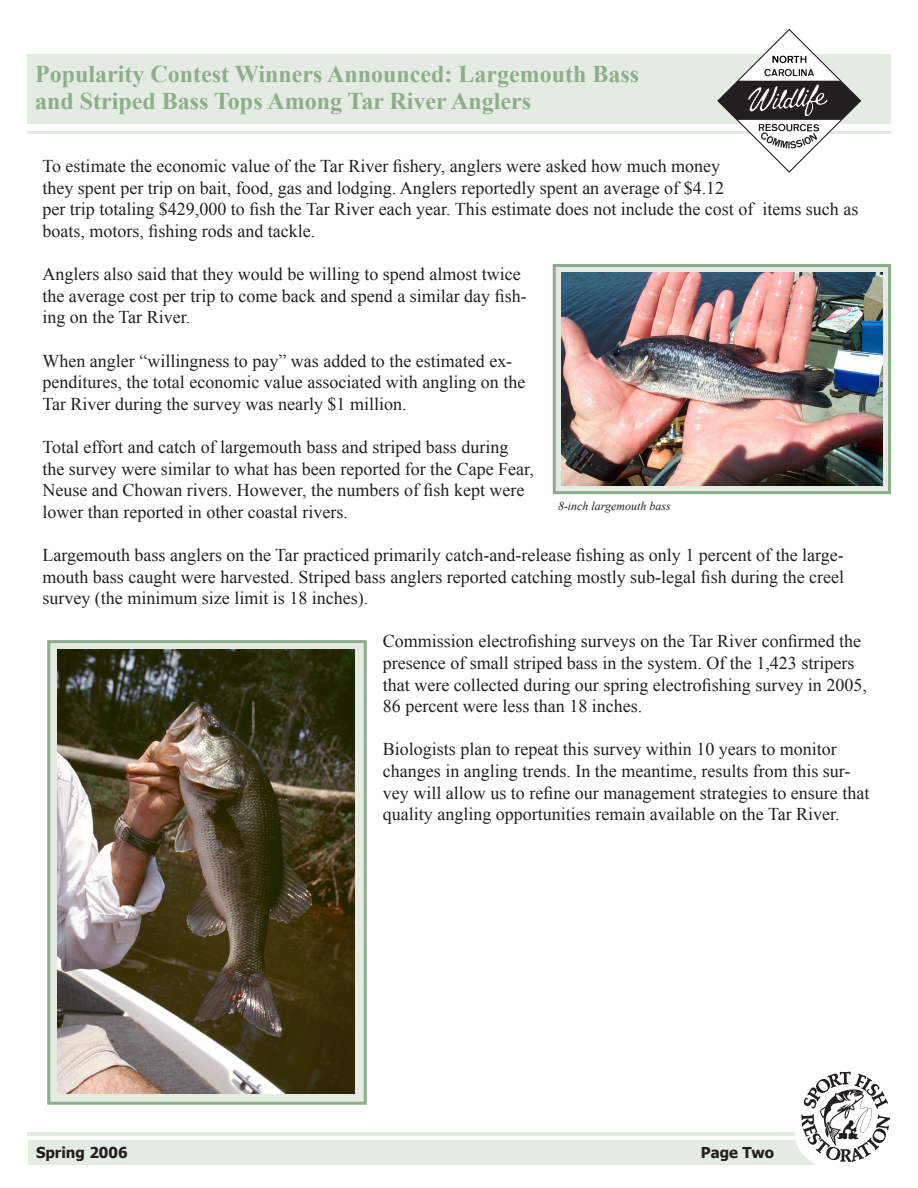
<style>
.page{position:relative;width:918px;height:1188px;background:#fff}
.page>*{position:absolute;margin:0;border:0;box-sizing:border-box;transform-origin:0 0}
.t1{font:700 24px/27px "Times New Roman";color:#8eae8b}
.t2{font:18px/21.6px "Times New Roman";color:#231f20}
.t3{font:700 15px "Tahoma";color:#231f20}
.t4{font:italic 12px "Times New Roman";color:#231f20}
</style>
<div class="page">
<div style="left:27px;top:55px;width:864px;height:69px;background:#e3ebe2"></div>
<hr style="left:27px;top:131px;width:864px;height:3px;background:#e3ebe2">
<svg style="left:716px;top:28px;width:146px;height:145px"></svg>
<div style="left:554px;top:266px;width:336px;height:227px;background:#e3ebe2"></div>
<img style="left:561px;top:273px;width:321px;height:213px">
<div style="left:553px;top:264px;width:338px;height:230px;border:3px solid #8eae8b"></div>
<div style="left:49px;top:642px;width:316px;height:461px;background:#e3ebe2"></div>
<img style="left:58px;top:650px;width:296px;height:444px">
<div style="left:47px;top:640px;width:320px;height:465px;border:3px solid #8eae8b"></div>
<hr style="left:27px;top:1132px;width:774px;height:4px;background:#e3ebe2">
<div style="left:28px;top:1141px;width:790px;height:24px;background:#e3ebe2"></div>
<svg style="left:792px;top:1132px;width:26px;height:33px"></svg>
<img style="left:800px;top:1071px;width:91px;height:91px">
<p class="t1" style="left:35px;top:59px;width:605px">Popularity Contest Winners Announced: Largemouth Bass and Striped Bass Tops Among Tar River Anglers</p>
<p class="t2" style="left:42px;top:155px;width:679px">To estimate the economic value of the Tar River fishery, anglers were asked how much money</p>
<p class="t2" style="left:42px;top:177px;width:683px">they spent per trip on bait, food, gas and lodging. Anglers reportedly spent an average of $4.12</p>
<p class="t2" style="left:42px;top:198px;width:817px">per trip totaling $429,000 to fish the Tar River each year. This estimate does not include the cost of items such as boats, motors, fishing rods and tackle.</p>
<p class="t2" style="left:42px;top:263px;width:486px">Anglers also said that they would be willing to spend almost twice the average cost per trip to come back and spend a similar day fish&shy;ing on the Tar River.</p>
<p class="t2" style="left:42px;top:350px;width:484px">When angler “willingness to pay” was added to the estimated ex&shy;penditures, the total economic value associated with angling on the<br>Tar River during the survey was nearly $1 million.</p>
<p class="t2" style="left:42px;top:436px;width:493px">Total effort and catch of largemouth bass and striped bass during the survey were similar to what has been reported for the Cape Fear, Neuse and Chowan rivers. However, the numbers of fish kept were lower than reported in other coastal rivers.</p>
<p class="t2" style="left:42px;top:544px;width:803px;text-align:justify">Largemouth bass anglers on the Tar practiced primarily catch-and-release fishing as only 1 percent of the large&shy;mouth bass caught were harvested. Striped bass anglers reported catching mostly sub-legal fish during the creel survey (the minimum size limit is 18 inches).</p>
<p class="t2" style="left:383px;top:630px;width:485px">Commission electrofishing surveys on the Tar River confirmed the presence of small striped bass in the system. Of the 1,423 stripers that were collected during our spring electrofishing survey in 2005, 86 percent were less than 18 inches.</p>
<p class="t2" style="left:383px;top:738px;width:488px">Biologists plan to repeat this survey within 10 years to monitor changes in angling trends. In the meantime, results from this sur&shy;vey will allow us to refine our management strategies to ensure that quality angling opportunities remain available on the Tar River.</p>
<p class="t4" style="left:558px;top:497px;width:114px">8-inch largemouth bass</p>
<p class="t3" style="left:36px;top:1142px;width:93px">Spring 2006</p>
<p class="t3" style="left:701px;top:1142px;width:75px">Page Two</p>
</div>
